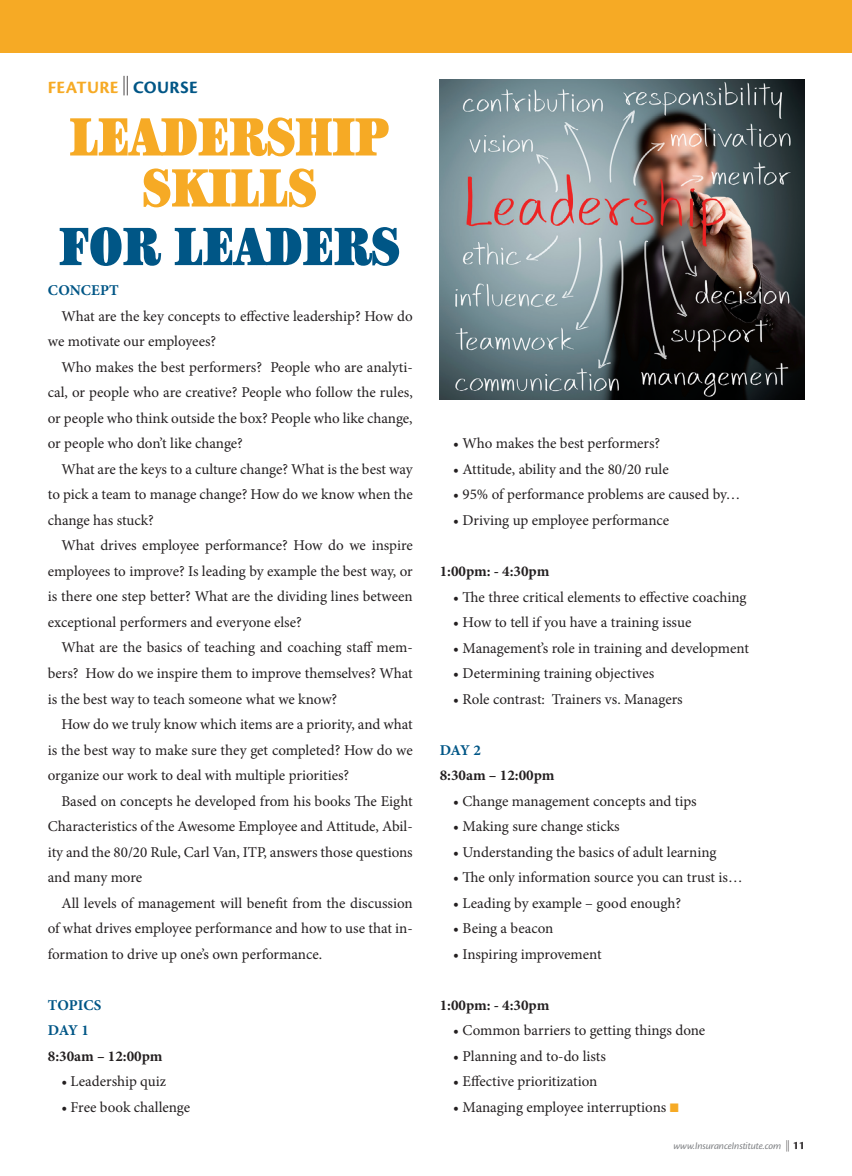
<style>
.page{position:relative;width:852px;height:1176px;background:#fff}
.page>*{position:absolute;margin:0;border:0;box-sizing:border-box;transform-origin:0 0}
.t1{font:ultra-condensed 54px/51px "Century";color:#f6aa25;text-align:center;scale:.95 1}
.t2{font:ultra-condensed 54px "Century";color:#005686;scale:.95 1}
.t3{font:700 18px "Cronos Pro";letter-spacing:.02em;color:#f6aa25}
.t4{font:15px "Minion Pro";letter-spacing:-.005em;color:#231f20}
.t5{font:700 15px/25.5px "Minion Pro";color:#231f20}
.t6{font:700 15px "Minion Pro";letter-spacing:.01em;color:#005686}
.t7{font:italic 10.5px "Cronos Pro";letter-spacing:-.015em;color:#808285}
.s1{font-family:"European Pi Two";font-weight:400;color:#231f20}
.s2{color:#005686}
.s3{font-family:"European Pi Three";font-size:14.25px;color:#f6aa25}
.s4{font-family:"European Pi Two";font-style:normal;color:#231f20}
.s5{font-weight:700;font-style:normal;font-size:12px;color:#231f20}
</style>
<div class="page">
<div style="left:1px;top:1px;width:850px;height:52px;background:#f6aa25"></div>
<img style="left:439px;top:79px;width:365px;height:320px">
<p class="t3" style="left:48px;top:77px;width:151px">FEATURE <span class="s1">,</span> <span class="s2">COURSE</span></p>
<p class="t1" style="left:70px;top:111px;width:337px">LEADERSHIP<br>SKILLS</p>
<p class="t2" style="left:59px;top:214px;width:360px">FOR LEADERS</p>
<p class="t6" style="left:48px;top:280px;width:72px">CONCEPT</p>
<p class="t4" style="left:61px;top:306px;width:352px">What are the key concepts to effective leadership? How do</p>
<p class="t4" style="left:48px;top:331px;width:170px">we motivate our employees?</p>
<p class="t4" style="left:61px;top:357px;width:353px">Who makes the best performers? People who are analyti-</p>
<p class="t4" style="left:48px;top:382px;width:366px">cal, or people who are creative? People who follow the rules,</p>
<p class="t4" style="left:48px;top:408px;width:366px">or people who think outside the box? People who like change,</p>
<p class="t4" style="left:48px;top:433px;width:196px">or people who don’t like change?</p>
<p class="t4" style="left:61px;top:459px;width:352px">What are the keys to a culture change? What is the best way</p>
<p class="t4" style="left:48px;top:484px;width:366px">to pick a team to manage change? How do we know when the</p>
<p class="t4" style="left:48px;top:510px;width:108px">change has stuck?</p>
<p class="t4" style="left:61px;top:535px;width:353px">What drives employee performance? How do we inspire</p>
<p class="t4" style="left:48px;top:561px;width:366px">employees to improve? Is leading by example the best way, or</p>
<p class="t4" style="left:48px;top:586px;width:366px">is there one step better? What are the dividing lines between</p>
<p class="t4" style="left:48px;top:612px;width:255px">exceptional performers and everyone else?</p>
<p class="t4" style="left:61px;top:637px;width:353px">What are the basics of teaching and coaching staff mem-</p>
<p class="t4" style="left:48px;top:663px;width:366px">bers? How do we inspire them to improve themselves? What</p>
<p class="t4" style="left:48px;top:688px;width:291px">is the best way to teach someone what we know?</p>
<p class="t4" style="left:61px;top:714px;width:353px">How do we truly know which items are a priority, and what</p>
<p class="t4" style="left:48px;top:739px;width:366px">is the best way to make sure they get completed? How do we</p>
<p class="t4" style="left:48px;top:765px;width:303px">organize our work to deal with multiple priorities?</p>
<p class="t4" style="left:61px;top:790px;width:353px">Based on concepts he developed from his books The Eight</p>
<p class="t4" style="left:48px;top:816px;width:366px">Characteristics of the Awesome Employee and Attitude, Abil-</p>
<p class="t4" style="left:48px;top:841px;width:366px">ity and the 80/20 Rule, Carl Van, ITP, answers those questions</p>
<p class="t4" style="left:48px;top:867px;width:96px">and many more</p>
<p class="t4" style="left:61px;top:892px;width:353px">All levels of management will benefit from the discussion</p>
<p class="t4" style="left:48px;top:918px;width:366px">of what drives employee performance and how to use that in-</p>
<p class="t4" style="left:48px;top:943px;width:276px">formation to drive up one’s own performance.</p>
<p class="t5" style="left:48px;top:991px;width:116px"><span class="s2">TOPICS<br>DAY 1<br></span>8:30am – 12:00pm</p>
<p class="t4" style="left:61px;top:1071px;width:106px">• Leadership quiz</p>
<p class="t4" style="left:61px;top:1096px;width:130px">• Free book challenge</p>
<p class="t4" style="left:453px;top:433px;width:208px">• Who makes the best performers?</p>
<p class="t4" style="left:453px;top:459px;width:217px">• Attitude, ability and the 80/20 rule</p>
<p class="t4" style="left:453px;top:484px;width:288px">• 95% of performance problems are caused by…</p>
<p class="t4" style="left:453px;top:510px;width:217px">• Driving up employee performance</p>
<p class="t5" style="left:439px;top:558px;width:111px">1:00pm: - 4:30pm</p>
<p class="t4" style="left:453px;top:586px;width:294px">• The three critical elements to effective coaching</p>
<p class="t4" style="left:453px;top:612px;width:239px">• How to tell if you have a training issue</p>
<p class="t4" style="left:453px;top:637px;width:297px">• Management’s role in training and development</p>
<p class="t4" style="left:453px;top:663px;width:202px">• Determining training objectives</p>
<p class="t4" style="left:453px;top:688px;width:231px">• Role contrast: Trainers vs. Managers</p>
<p class="t5" style="left:439px;top:736px;width:116px"><span class="s2">DAY 2<br></span>8:30am – 12:00pm</p>
<p class="t4" style="left:453px;top:790px;width:245px">• Change management concepts and tips</p>
<p class="t4" style="left:453px;top:816px;width:168px">• Making sure change sticks</p>
<p class="t4" style="left:453px;top:841px;width:265px">• Understanding the basics of adult learning</p>
<p class="t4" style="left:453px;top:867px;width:291px">• The only information source you can trust is…</p>
<p class="t4" style="left:453px;top:892px;width:229px">• Leading by example – good enough?</p>
<p class="t4" style="left:453px;top:918px;width:102px">• Being a beacon</p>
<p class="t4" style="left:453px;top:943px;width:150px">• Inspiring improvement</p>
<p class="t5" style="left:439px;top:991px;width:111px">1:00pm: - 4:30pm</p>
<p class="t4" style="left:453px;top:1020px;width:253px">• Common barriers to getting things done</p>
<p class="t4" style="left:453px;top:1045px;width:154px">• Planning and to-do lists</p>
<p class="t4" style="left:453px;top:1071px;width:146px">• Effective prioritization</p>
<p class="t4" style="left:453px;top:1096px;width:227px">• Managing employee interruptions <span class="s3">K</span></p>
<p class="t7" style="left:673px;top:1138px;width:133px">www.InsuranceInstitute.com <span class="s4">,</span> <span class="s5">11</span></p>
</div>
